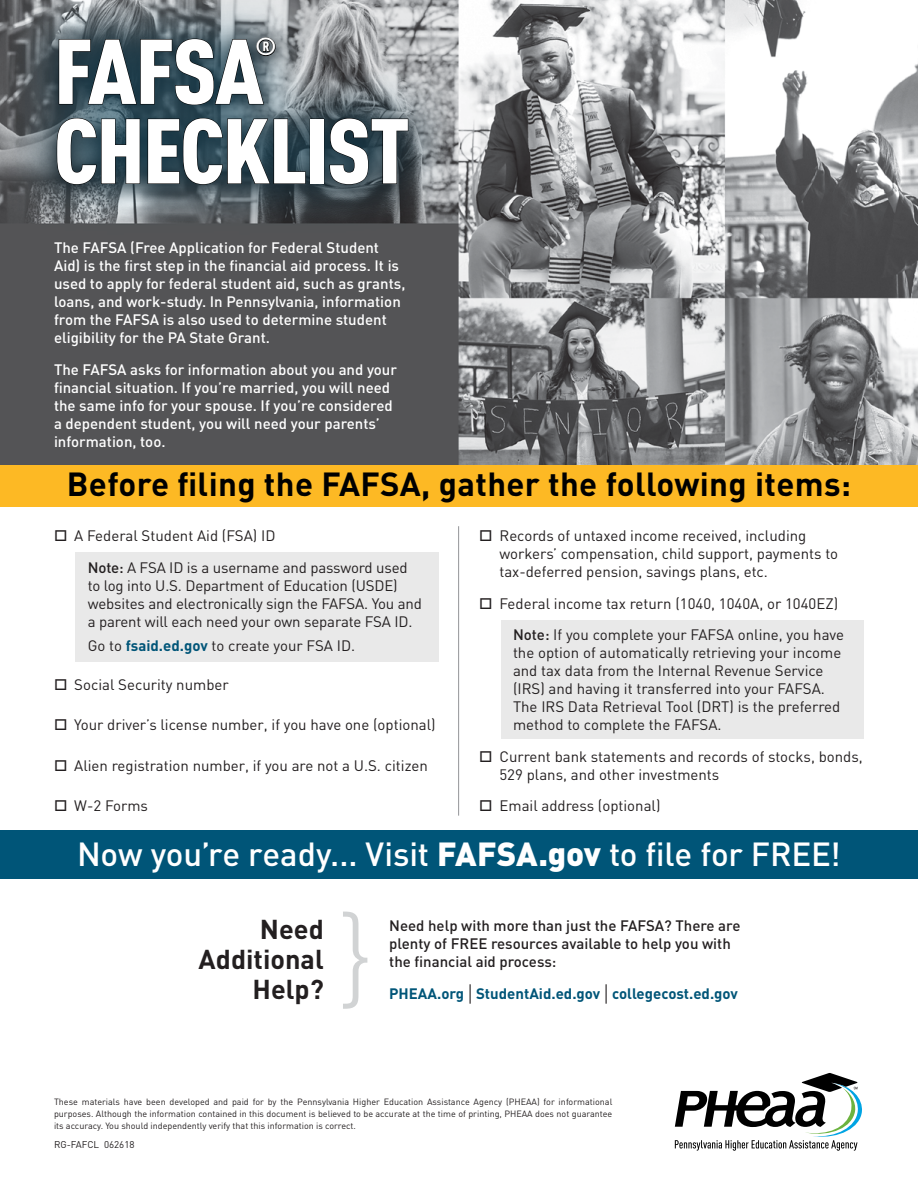
<style>
.page{position:relative;width:918px;height:1188px;background:#fff}
.page>*{position:absolute;margin:0;border:0;box-sizing:border-box;transform-origin:0 0}
.t1{font:900 90.3px "DIN Cond";letter-spacing:-.02em;color:#fff;scale:1.05 1}
.t2{font:700 33px "DIN";letter-spacing:.01em;color:#000}
.t3{font:500 33px "DIN";letter-spacing:-.005em;color:#fff}
.t4{font:700 27px/30px "DIN";color:#231f20;text-align:right}
.t5{font:900 24.45px "DIN Cond";color:#fff;scale:1.05 1}
.t6{font:15px/18px "DIN";color:#231f20}
.t7{font:500 15px/18px "DIN";color:#fff}
.t8{font:500 15px/18px "DIN";color:#231f20}
.t9{font:700 15px "DIN";color:#005578}
.t10{font:9.75px "DIN";color:#231f20}
.t11{font:9px/12px "DIN";color:#231f20;text-align:justify}
.s1{font-weight:500}
.s2{font-weight:700;color:#005578}
.s3{font-weight:900}
.s4{font-weight:400;font-size:22.5px;color:#231f20}
</style>
<div class="page">
<img style="left:0;top:0;width:918px;height:466px">
<div style="left:0;top:466px;width:918px;height:41px;background:#fdb924"></div>
<div style="left:76px;top:552px;width:363px;height:109px;background:#e9e9e9"></div>
<div style="left:501px;top:620px;width:363px;height:119px;background:#e9e9e9"></div>
<div style="left:6px;top:0;width:450px;height:236px;background:#005578;opacity:.75"></div>
<svg style="left:59px;top:37px;width:217px;height:68px;background:#2a404b"></svg>
<svg style="left:56px;top:118px;width:84px;height:67px;background:#2b414b"></svg>
<svg style="left:147px;top:118px;width:159px;height:67px;background:#243b46"></svg>
<div style="left:310px;top:119px;width:14px;height:65px;border:1px solid #000"></div>
<svg style="left:329px;top:118px;width:79px;height:67px;background:#293b44"></svg>
<svg style="left:343px;top:912px;width:24px;height:97px"></svg>
<div style="left:0;top:830px;width:918px;height:48px;background:#005578"></div>
<svg style="left:675px;top:1073px;width:187px;height:78px"></svg>
<hr style="left:458px;top:526px;width:1px;height:290px;background:#939598">
<h1 class="t5" style="left:255px;top:31px;width:22px">®</h1>
<h1 class="t1" style="left:54px;top:15px;width:201px">FAFSA</h1>
<h1 class="t1" style="left:54px;top:95px;width:340px">CHECKLIST</h1>
<p class="t7" style="left:54px;top:238px;width:353px">The FAFSA (Free Application for Federal Student Aid) is the first step in the financial aid process. It is used to apply for federal student aid, such as grants, loans, and work-study. In Pennsylvania, information from the FAFSA is also used to determine student eligibility for the PA State Grant.</p>
<p class="t7" style="left:54px;top:360px;width:345px">The FAFSA asks for information about you and your financial situation. If you’re married, you will need the same info for your spouse. If you’re considered a dependent student, you will need your parents’ information, too.</p>
<h2 class="t2" style="left:67px;top:463px;width:786px">Before filing the FAFSA, gather the following items:</h2>
<p class="t6" style="left:74px;top:526px;width:203px">A Federal Student Aid (FSA) ID</p>
<p class="t6" style="left:88px;top:558px;width:336px"><span class="s1">Note:</span> A FSA ID is a username and password used to log into U.S. Department of Education (USDE) websites and electronically sign the FAFSA. You and a parent will each need your own separate FSA ID.</p>
<p class="t6" style="left:88px;top:637px;width:269px">Go to <span class="s2">fsaid.ed.gov</span> to create your FSA ID.</p>
<p class="t6" style="left:74px;top:675px;width:156px">Social Security number</p>
<p class="t6" style="left:74px;top:715px;width:363px">Your driver’s license number, if you have one (optional)</p>
<p class="t6" style="left:74px;top:756px;width:355px">Alien registration number, if you are not a U.S. citizen</p>
<p class="t6" style="left:74px;top:796px;width:75px">W-2 Forms</p>
<p class="t6" style="left:500px;top:526px;width:340px">Records of untaxed income received, including workers’ compensation, child support, payments to tax-deferred pension, savings plans, etc.</p>
<p class="t6" style="left:500px;top:594px;width:340px">Federal income tax return (1040, 1040A, or 1040EZ)</p>
<p class="t6" style="left:513px;top:625px;width:333px"><span class="s1">Note:</span> If you complete your FAFSA online, you have the option of automatically retrieving your income and tax data from the Internal Revenue Service (IRS) and having it transferred into your FAFSA.<br>The IRS Data Retrieval Tool (DRT) is the preferred method to complete the FAFSA.</p>
<p class="t6" style="left:500px;top:747px;width:365px">Current bank statements and records of stocks, bonds,<br>529 plans, and other investments</p>
<p class="t6" style="left:500px;top:796px;width:162px">Email address (optional)</p>
<p class="t3" style="left:77px;top:833px;width:765px">Now you’re ready... Visit <span class="s3">FAFSA.gov</span> to file for FREE!</p>
<h2 class="t4" style="left:199px;top:913px;width:127px">Need<br>Additional<br>Help?</h2>
<p class="t8" style="left:389px;top:916px;width:353px">Need help with more than just the FAFSA? There are plenty of FREE resources available to help you with the financial aid process:</p>
<p class="t9" style="left:389px;top:984px;width:350px">PHEAA.org <span class="s4">|</span> StudentAid.ed.gov <span class="s4">|</span> collegecost.ed.gov</p>
<p class="t11" style="left:54px;top:1096px;width:560px">These materials have been developed and paid for by the Pennsylvania Higher Education Assistance Agency (PHEAA) for informational purposes. Although the information contained in this document is believed to be accurate at the time of printing, PHEAA does not guarantee its accuracy. You should independently verify that this information is correct.</p>
<p class="t10" style="left:54px;top:1138px;width:82px">RG-FAFCL 062618</p>
</div>
